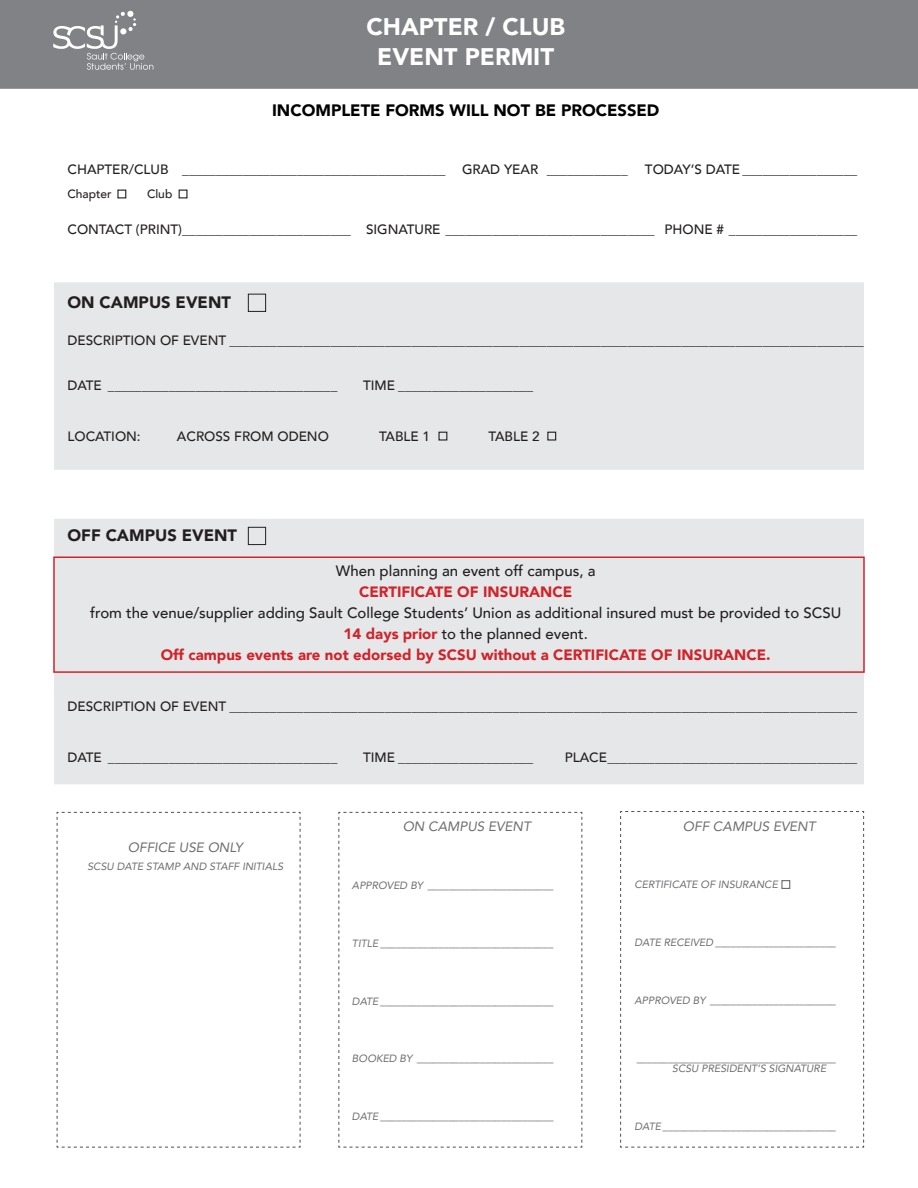
<style>
.page{position:relative;width:918px;height:1188px;background:#fff}
.page>*{position:absolute;margin:0;border:0;box-sizing:border-box;transform-origin:0 0}
.t1{font:900 24px/30px "Avenir";color:#fff;text-align:center}
.Paragraph_Style_2{font:900 16.5px "Avenir";color:#000}
.Paragraph_Style_4{font:900 16.5px "Avenir";color:#231f20}
.Yearly_fee{font:900 16.5px "Avenir";color:#231f20}
.Paragraph_Style_1{font:500 15px/21px "Avenir";color:#231f20;text-align:center}
.top{font:500 13.5px "Avenir";color:#231f20}
.date_n_time{font:500 13.5px "Avenir";color:#231f20}
.office_use_only{font:italic 13.5px "Avenir";color:#6c6d70}
._3_tabs{font:500 13.5px "Avenir";color:#231f20}
.signiture_things{font:500 12px "Avenir";color:#231f20}
.Paragraph_Style_5{font:italic 10.5px/10.5px "Avenir";color:#6c6d70}
.office_use_only-2{font:italic 10.5px "Avenir";color:#6c6d70}
.s1{font-weight:900;color:#d1232a}
</style>
<div class="page">
<div style="left:0;top:0;width:918px;height:89px;background:#808285"></div>
<div style="left:54px;top:282px;width:810px;height:188px;background:#e6e7e9"></div>
<div style="left:54px;top:519px;width:810px;height:265px;background:#e6e7e9"></div>
<div style="left:117px;top:190px;width:9px;height:8px;border:1px solid #231f20"></div>
<div style="left:438px;top:432px;width:9px;height:9px;border:1px solid #231f20"></div>
<div style="left:547px;top:432px;width:9px;height:9px;border:1px solid #231f20"></div>
<div style="left:248px;top:294px;width:18px;height:18px;border:1px solid #231f20"></div>
<div style="left:248px;top:527px;width:18px;height:18px;border:1px solid #231f20"></div>
<svg style="left:56px;top:812px;width:245px;height:336px"></svg>
<svg style="left:620px;top:811px;width:244px;height:337px"></svg>
<svg style="left:338px;top:812px;width:245px;height:336px"></svg>
<div style="left:53px;top:556px;width:812px;height:117px;border:2px solid #d1232a"></div>
<svg style="left:53px;top:10px;width:100px;height:60px"></svg>
<p class="t1" style="left:366px;top:11px;width:200px">CHAPTER / CLUB<br>EVENT PERMIT</p>
<p class="Paragraph_Style_2" style="left:272px;top:96px;width:389px">INCOMPLETE FORMS WILL NOT BE PROCESSED</p>
<p class="top" style="left:68px;top:157px;width:562px">CHAPTER/CLUB _______________________________________ GRAD YEAR ____________</p>
<p class="top" style="left:645px;top:157px;width:214px">TODAY’S DATE _________________</p>
<p class="signiture_things" style="left:68px;top:183px;width:46px">Chapter</p>
<p class="signiture_things" style="left:147px;top:183px;width:27px">Club</p>
<p class="top" style="left:68px;top:218px;width:791px">CONTACT (PRINT)_________________________ SIGNATURE _______________________________ PHONE # ___________________</p>
<p class="Yearly_fee" style="left:68px;top:288px;width:165px">ON CAMPUS EVENT</p>
<p class="top" style="left:68px;top:329px;width:798px">DESCRIPTION OF EVENT ______________________________________________________________________________________________</p>
<p class="date_n_time" style="left:68px;top:373px;width:271px">DATE __________________________________</p>
<p class="date_n_time" style="left:363px;top:373px;width:172px">TIME ____________________</p>
<p class="_3_tabs" style="left:68px;top:424px;width:75px">LOCATION:</p>
<p class="_3_tabs" style="left:177px;top:424px;width:153px">ACROSS FROM ODENO</p>
<p class="_3_tabs" style="left:379px;top:424px;width:53px">TABLE 1</p>
<p class="_3_tabs" style="left:489px;top:424px;width:53px">TABLE 2</p>
<p class="Paragraph_Style_4" style="left:68px;top:521px;width:171px">OFF CAMPUS EVENT</p>
<p class="Paragraph_Style_1" style="left:90px;top:559px;width:753px">When planning an event off campus, a<br><span class="s1">CERTIFICATE OF INSURANCE<br></span>from the venue/supplier adding Sault College Students’ Union as additional insured must be provided to SCSU <span class="s1">14 days prior</span> to the planned event.<br><span class="s1">Off campus events are not edorsed by SCSU without a CERTIFICATE OF INSURANCE.</span></p>
<p class="top" style="left:68px;top:694px;width:791px">DESCRIPTION OF EVENT _____________________________________________________________________________________________</p>
<p class="date_n_time" style="left:68px;top:745px;width:271px">DATE __________________________________</p>
<p class="date_n_time" style="left:363px;top:745px;width:172px">TIME ____________________</p>
<p class="date_n_time" style="left:565px;top:745px;width:294px">PLACE_____________________________________</p>
<p class="office_use_only" style="left:128px;top:840px;width:116px">OFFICE USE ONLY</p>
<p class="office_use_only-2" style="left:87px;top:860px;width:197px">SCSU DATE STAMP AND STAFF INITIALS</p>
<p class="office_use_only" style="left:403px;top:819px;width:130px">ON CAMPUS EVENT</p>
<p class="Paragraph_Style_5" style="left:352px;top:880px;width:203px">APPROVED BY ________________________</p>
<p class="Paragraph_Style_5" style="left:352px;top:938px;width:203px">TITLE _________________________________</p>
<p class="Paragraph_Style_5" style="left:352px;top:996px;width:203px">DATE _________________________________</p>
<p class="Paragraph_Style_5" style="left:352px;top:1054px;width:203px">BOOKED BY __________________________</p>
<p class="Paragraph_Style_5" style="left:352px;top:1111px;width:203px">DATE _________________________________</p>
<p class="office_use_only" style="left:683px;top:818px;width:134px">OFF CAMPUS EVENT</p>
<p class="Paragraph_Style_5" style="left:634px;top:879px;width:145px">CERTIFICATE OF INSURANCE</p>
<p class="Paragraph_Style_5" style="left:634px;top:937px;width:203px">DATE RECEIVED _______________________</p>
<p class="Paragraph_Style_5" style="left:634px;top:995px;width:203px">APPROVED BY ________________________</p>
<p class="Paragraph_Style_5" style="left:672px;top:1053px;width:166px;text-indent:-35px">______________________________________<br>SCSU PRESIDENT’S SIGNATURE</p>
<p class="Paragraph_Style_5" style="left:634px;top:1121px;width:203px">DATE _________________________________</p>
</div>
